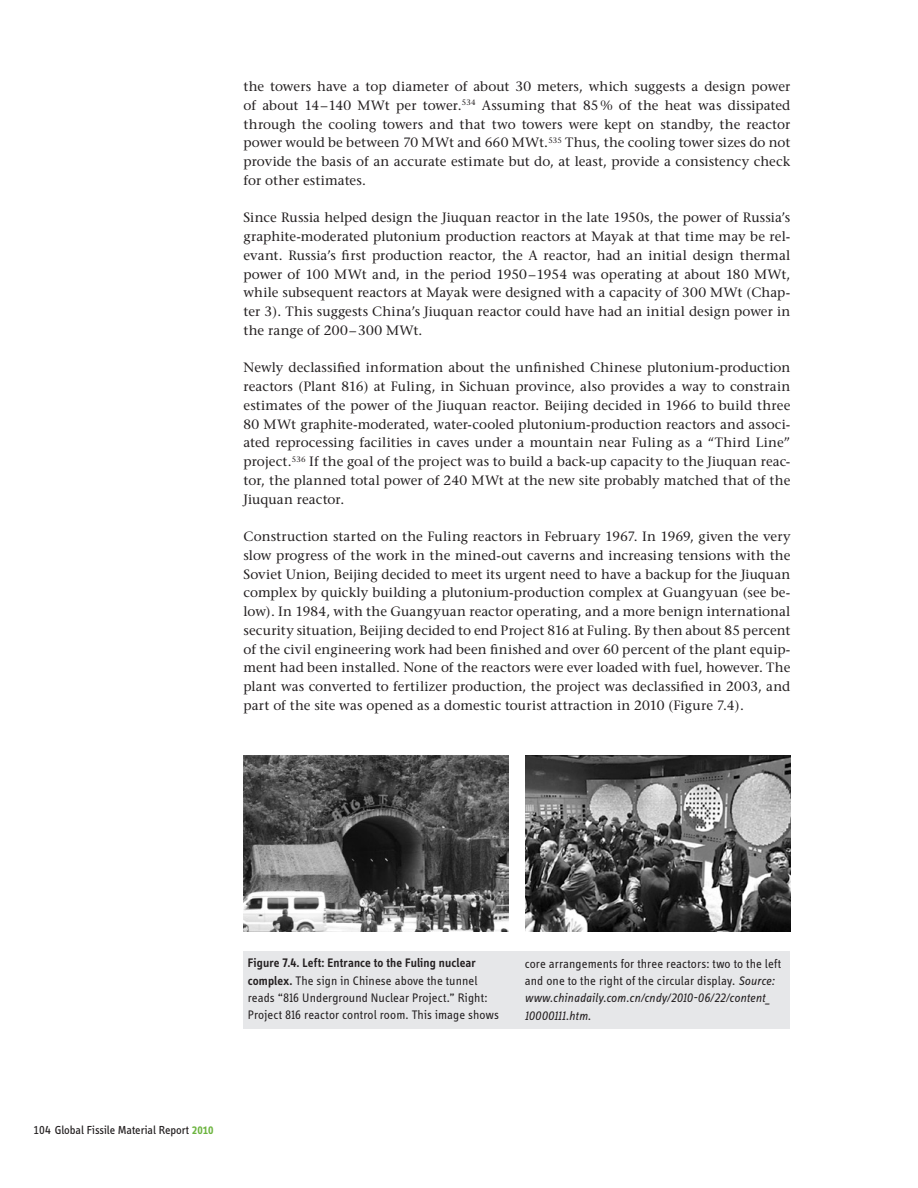
<style>
.page{position:relative;width:918px;height:1188px;background:#fff}
.page>*{position:absolute;margin:0;border:0;box-sizing:border-box;transform-origin:0 0}
.t1{font:13.5px/18.8px "Stone Serif";color:#231f20;text-align:justify}
.t2{font:12.75px/17.2px "Info Disp";letter-spacing:.01em;color:#231f20}
.t3{font:12px "Info Disp";color:#231f20}
.s1{font-weight:600}
.s2{font-style:italic}
.s3{font-family:"Info Disp Book Tf"}
.s4{font-family:"Info Disp Bold Tf";font-size:11.25px;color:#6cb43f}
</style>
<div class="page">
<img style="left:244px;top:755px;width:264px;height:177px">
<img style="left:526px;top:755px;width:264px;height:177px">
<div style="left:244px;top:951px;width:546px;height:78px;background:#e6e7e9"></div>
<p class="t1" style="left:244px;top:77px;width:548px">the towers have a top diameter of about 30 meters, which suggests a design power of about 14–140 MWt per tower.<sup>534</sup> Assuming that 85% of the heat was dissipated through the cooling towers and that two towers were kept on standby, the reactor power would be between 70 MWt and 660 MWt.<sup>535</sup> Thus, the cooling tower sizes do not provide the basis of an accurate estimate but do, at least, provide a consistency check for other estimates.</p>
<p class="t1" style="left:244px;top:208px;width:548px">Since Russia helped design the Jiuquan reactor in the late 1950s, the power of Russia’s graphite-moderated plutonium production reactors at Mayak at that time may be rel&shy;evant. Russia’s first production reactor, the A reactor, had an initial design thermal power of 100 MWt and, in the period 1950–1954 was operating at about 180 MWt, while subsequent reactors at Mayak were designed with a capacity of 300 MWt (Chap&shy;ter 3). This suggests China’s Jiuquan reactor could have had an initial design power in the range of 200–300 MWt.</p>
<p class="t1" style="left:244px;top:358px;width:548px">Newly declassified information about the unfinished Chinese plutonium-production reactors (Plant 816) at Fuling, in Sichuan province, also provides a way to constrain estimates of the power of the Jiuquan reactor. Beijing decided in 1966 to build three 80 MWt graphite-moderated, water-cooled plutonium-production reactors and associ&shy;ated reprocessing facilities in caves under a mountain near Fuling as a “Third Line” project.<sup>536</sup> If the goal of the project was to build a back-up capacity to the Jiuquan reac&shy;tor, the planned total power of 240 MWt at the new site probably matched that of the Jiuquan reactor.</p>
<p class="t1" style="left:244px;top:527px;width:548px">Construction started on the Fuling reactors in February 1967. In 1969, given the very slow progress of the work in the mined-out caverns and increasing tensions with the Soviet Union, Beijing decided to meet its urgent need to have a backup for the Jiuquan complex by quickly building a plutonium-production complex at Guangyuan (see be&shy;low). In 1984, with the Guangyuan reactor operating, and a more benign international security situation, Beijing decided to end Project 816 at Fuling. By then about 85 percent of the civil engineering work had been finished and over 60 percent of the plant equip&shy;ment had been installed. None of the reactors were ever loaded with fuel, however. The plant was converted to fertilizer production, the project was declassified in 2003, and part of the site was opened as a domestic tourist attraction in 2010 (Figure 7.4).</p>
<p class="t2" style="left:248px;top:955px;width:253px"><span class="s1">Figure 7.4. Left: Entrance to the Fuling nuclear complex.</span> The sign in Chinese above the tunnel reads “816 Underground Nuclear Project.” Right:<br>Project 816 reactor control room. This image shows</p>
<p class="t2" style="left:525px;top:955px;width:258px">core arrangements for three reactors: two to the left and one to the right of the circular display. <span class="s2">Source: www.chinadaily.com.cn/cndy/2010-06/22/content_ 10000111.htm.</span></p>
<p class="t3" style="left:34px;top:1124px;width:182px"><span class="s3">104</span> Global Fissile Material Report <span class="s4">2010</span></p>
</div>
